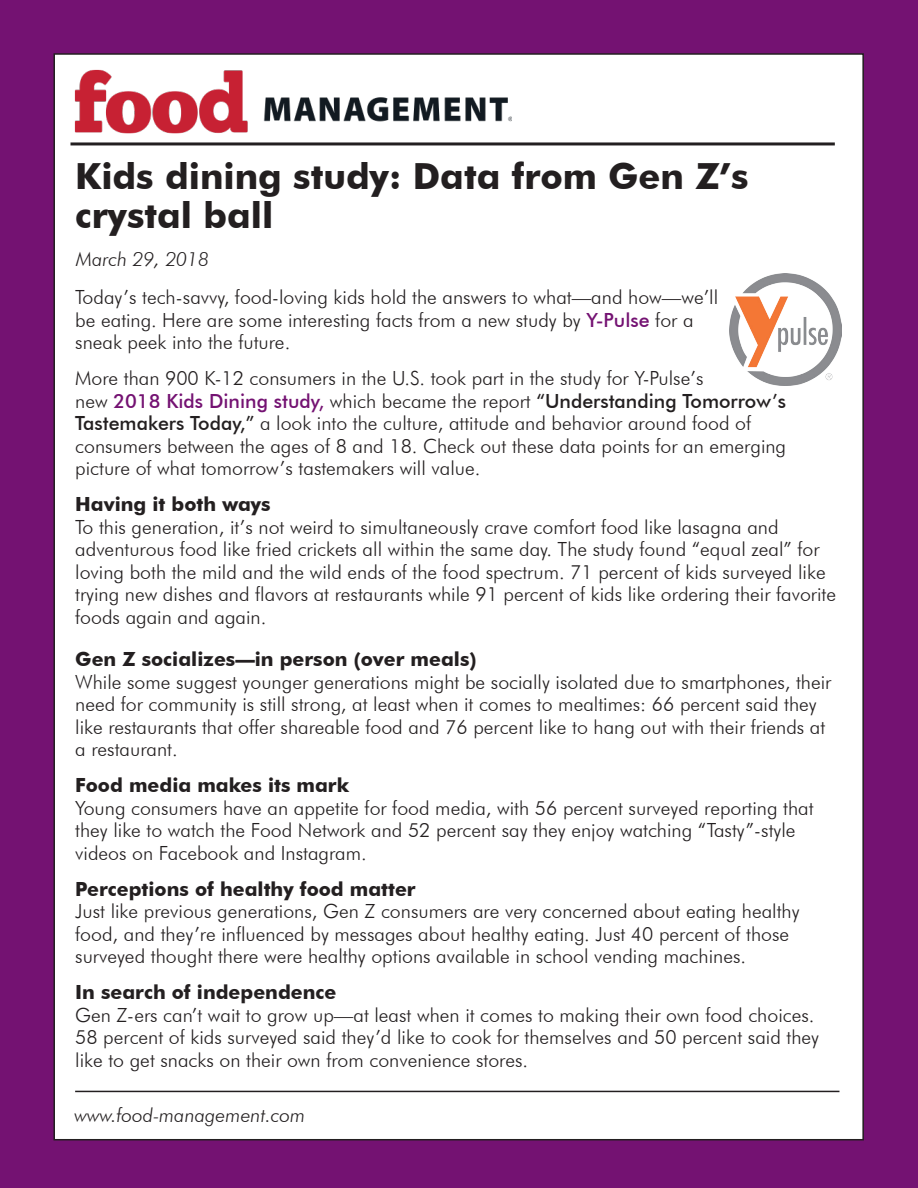
<style>
.page{position:relative;width:918px;height:1188px;background:#741272}
.page>*{position:absolute;margin:0;border:0;box-sizing:border-box;transform-origin:0 0}
.t1{font:700 36px/39px "Futura BT";color:#231f20}
.t2{font:300 19.5px/22.5px "Futura BT";color:#231f20}
.t3{font:700 19.5px "Futura BT";color:#231f20}
.t4{font:italic 300 19.5px "Futura BT";color:#231f20}
.s1{font-weight:500;color:#741272}
.s2{font-weight:500}
.s3{font-weight:700}
</style>
<div class="page">
<div style="left:54px;top:54px;width:809px;height:1086px;background:#fff"></div>
<hr style="left:70px;top:142px;width:765px;height:3px;background:#231f20">
<img style="left:730px;top:273px;width:112px;height:112px">
<img style="left:75px;top:70px;width:437px;height:76px">
<hr style="left:75px;top:1091px;width:764px;height:1px;background:#231f20">
<p class="t1" style="left:75px;top:156px;width:675px">Kids dining study: Data from Gen Z’s crystal ball</p>
<p class="t4" style="left:76px;top:247px;width:135px">March 29, 2018</p>
<p class="t2" style="left:75px;top:286px;width:645px">Today’s tech-savvy, food-loving kids hold the answers to what—and how—we’ll be eating. Here are some interesting facts from a new study by <span class="s1">Y-Pulse</span> for a sneak peek into the future.</p>
<p class="t2" style="left:75px;top:367px;width:713px">More than 900 K-12 consumers in the U.S. took part in the study for Y-Pulse’s<br>new <span class="s1">2018 Kids Dining study,</span> which became the report <span class="s2">“Understanding Tomorrow’s Tastemakers Today,”</span> a look into the culture, attitude and behavior around food of consumers between the ages of 8 and 18. Check out these data points for an emerging picture of what tomorrow’s tastemakers will value.</p>
<p class="t2" style="left:75px;top:493px;width:762px"><span class="s3">Having it both ways<br></span>To this generation, it’s not weird to simultaneously crave comfort food like lasagna and adventurous food like fried crickets all within the same day. The study found “equal zeal” for loving both the mild and the wild ends of the food spectrum. 71 percent of kids surveyed like trying new dishes and flavors at restaurants while 91 percent of kids like ordering their favorite foods again and again.</p>
<p class="t2" style="left:75px;top:648px;width:758px"><span class="s3">Gen Z socializes—in person (over meals)<br></span>While some suggest younger generations might be socially isolated due to smartphones, their need for community is still strong, at least when it comes to mealtimes: 66 percent said they like restaurants that offer shareable food and 76 percent like to hang out with their friends at a restaurant.</p>
<p class="t2" style="left:75px;top:774px;width:740px"><span class="s3">Food media makes its mark<br></span>Young consumers have an appetite for food media, with 56 percent surveyed reporting that they like to watch the Food Network and 52 percent say they enjoy watching “Tasty”-style videos on Facebook and Instagram.</p>
<p class="t3" style="left:75px;top:877px;width:342px">Perceptions of healthy food matter</p>
<p class="t2" style="left:75px;top:900px;width:726px">Just like previous generations, Gen Z consumers are very concerned about eating healthy food, and they’re influenced by messages about healthy eating. Just 40 percent of those surveyed thought there were healthy options available in school vending machines.</p>
<p class="t3" style="left:75px;top:981px;width:263px">In search of independence</p>
<p class="t2" style="left:75px;top:1004px;width:745px">Gen Z-ers can’t wait to grow up—at least when it comes to making their own food choices.<br>58 percent of kids surveyed said they’d like to cook for themselves and 50 percent said they like to get snacks on their own from convenience stores.</p>
<p class="t4" style="left:75px;top:1103px;width:232px">www.food-management.com</p>
</div>
